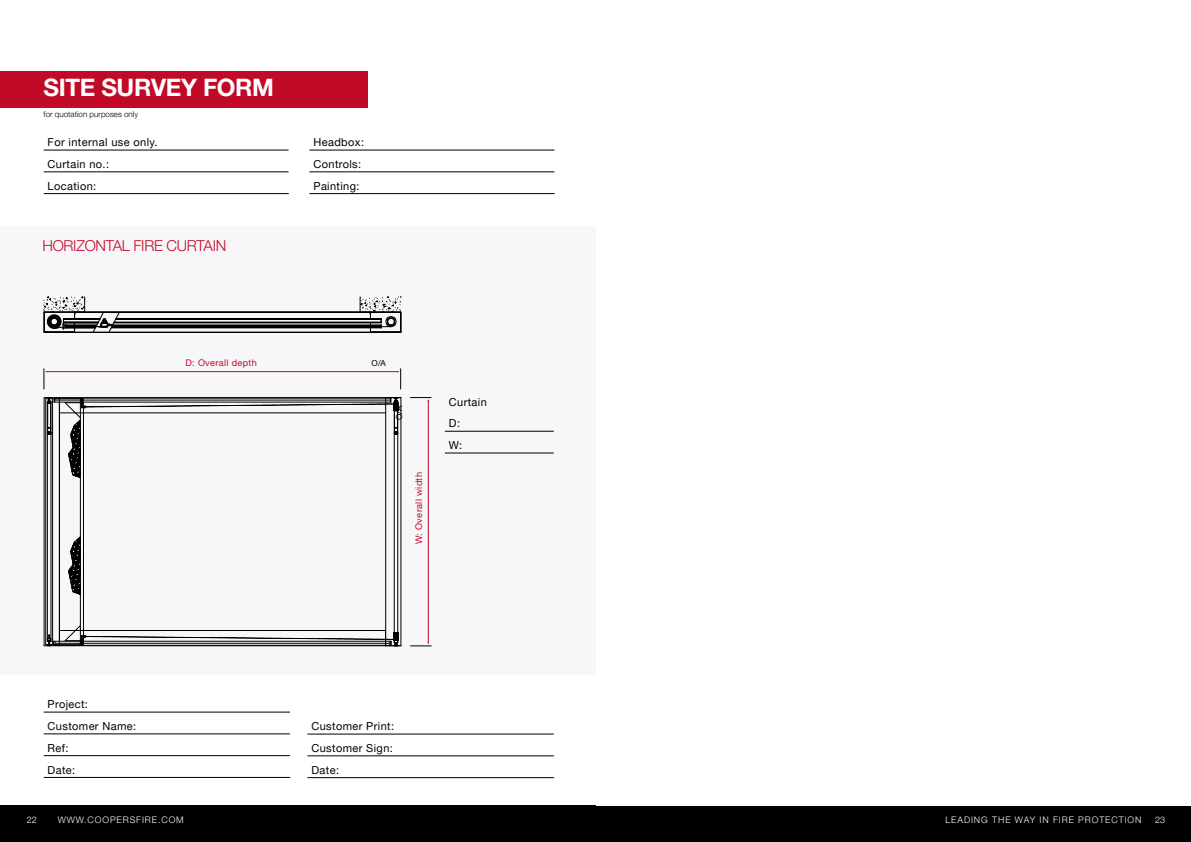
<style>
.page{position:relative;width:1191px;height:842px;background:#fff}
.page>*{position:absolute;margin:0;border:0;box-sizing:border-box;transform-origin:0 0}
.t1{font:700 24px "Helvetica Neue LT Pro";letter-spacing:-.015em;color:#fff}
.t2{font:300 15px "Helvetica Neue LT Pro";letter-spacing:-.02em;color:#c10a27}
.t3{font:11px/21.8px "Helvetica Neue LT Pro";letter-spacing:.035em;color:#000}
.t4{font:9.2px "Helvetica Neue LT Pro";letter-spacing:.035em;color:#c10a27}
.t5{font:300 9px "Helvetica Neue LT Pro";letter-spacing:.1em;color:#fff}
.t6{font:8.3px "Helvetica Neue LT Pro";color:#000}
.t7{font:300 8px "Helvetica Neue LT Pro";color:#000}
</style>
<div class="page">
<div style="left:587px;top:806px;width:604px;height:36px;background:#000"></div>
<div style="left:0;top:226px;width:595px;height:449px;background:#f7f7f9"></div>
<hr style="left:401px;top:398px;width:1px;height:248px;background:#000">
<svg style="left:44px;top:397px;width:357px;height:249px"></svg>
<svg style="left:44px;top:368px;width:347px;height:277px"></svg>
<svg style="left:44px;top:297px;width:358px;height:36px"></svg>
<hr style="left:428px;top:401px;width:1px;height:242px;background:#c10a27">
<hr style="left:47px;top:371px;width:351px;height:1px;background:#c10a27">
<svg style="left:44px;top:369px;width:3px;height:20px"></svg>
<svg style="left:397px;top:369px;width:4px;height:20px"></svg>
<svg style="left:410px;top:642px;width:21px;height:5px"></svg>
<svg style="left:410px;top:397px;width:21px;height:4px"></svg>
<hr style="left:44px;top:712px;width:246px;height:1px;background:#000">
<hr style="left:44px;top:734px;width:246px;height:1px;background:#000">
<hr style="left:44px;top:755px;width:246px;height:1px;background:#000">
<hr style="left:44px;top:777px;width:246px;height:1px;background:#000">
<hr style="left:307px;top:734px;width:247px;height:1px;background:#000">
<hr style="left:307px;top:756px;width:247px;height:1px;background:#000">
<hr style="left:307px;top:777px;width:247px;height:1px;background:#000">
<hr style="left:44px;top:150px;width:244px;height:1px;background:#000">
<hr style="left:44px;top:172px;width:244px;height:1px;background:#000">
<hr style="left:44px;top:193px;width:245px;height:1px;background:#000">
<hr style="left:309px;top:150px;width:245px;height:1px;background:#000">
<hr style="left:309px;top:172px;width:245px;height:1px;background:#000">
<hr style="left:309px;top:193px;width:245px;height:1px;background:#000">
<hr style="left:445px;top:431px;width:109px;height:1px;background:#000">
<hr style="left:445px;top:453px;width:109px;height:1px;background:#000">
<div style="left:0;top:72px;width:368px;height:36px;background:#c10a27"></div>
<div style="left:0;top:806px;width:595px;height:36px;background:#000"></div>
<h1 class="t1" style="left:44px;top:73px;width:232px">SITE SURVEY FORM</h1>
<p class="t7" style="left:44px;top:109px;width:96px">for quotation purposes only</p>
<p class="t3" style="left:48px;top:131px;width:111px">For internal use only.<br>Curtain no.:<br>Location:</p>
<p class="t3" style="left:313px;top:131px;width:52px">Headbox:<br>Controls:<br>Painting:</p>
<h2 class="t2" style="left:43px;top:236px;width:185px">HORIZONTAL FIRE CURTAIN</h2>
<p class="t4" style="left:185px;top:357px;width:73px">D: Overall depth</p>
<p class="t6" style="left:371px;top:358px;width:16px">O/A</p>
<p class="t6" style="left:394px;top:420px;width:16px;rotate:-90deg">O/A</p>
<p class="t4" style="left:413px;top:544px;width:73px;rotate:-90deg">W: Overall width</p>
<p class="t3" style="left:449px;top:390px;width:39px">Curtain<br>D:<br>W:</p>
<p class="t3" style="left:48px;top:693px;width:90px">Project:<br>Customer Name:<br>Ref:<br>Date:</p>
<p class="t3" style="left:311px;top:715px;width:84px;text-align:justify">Customer Print:<br>Customer Sign:<br>Date:</p>
<p class="t5" style="left:27px;top:814px;width:12px">22</p>
<p class="t5" style="left:58px;top:814px;width:128px">WWW.COOPERSFIRE.COM</p>
<p class="t5" style="left:945px;top:814px;width:197px">LEADING THE WAY IN FIRE PROTECTION</p>
<p class="t5" style="left:1155px;top:814px;width:12px">23</p>
</div>
